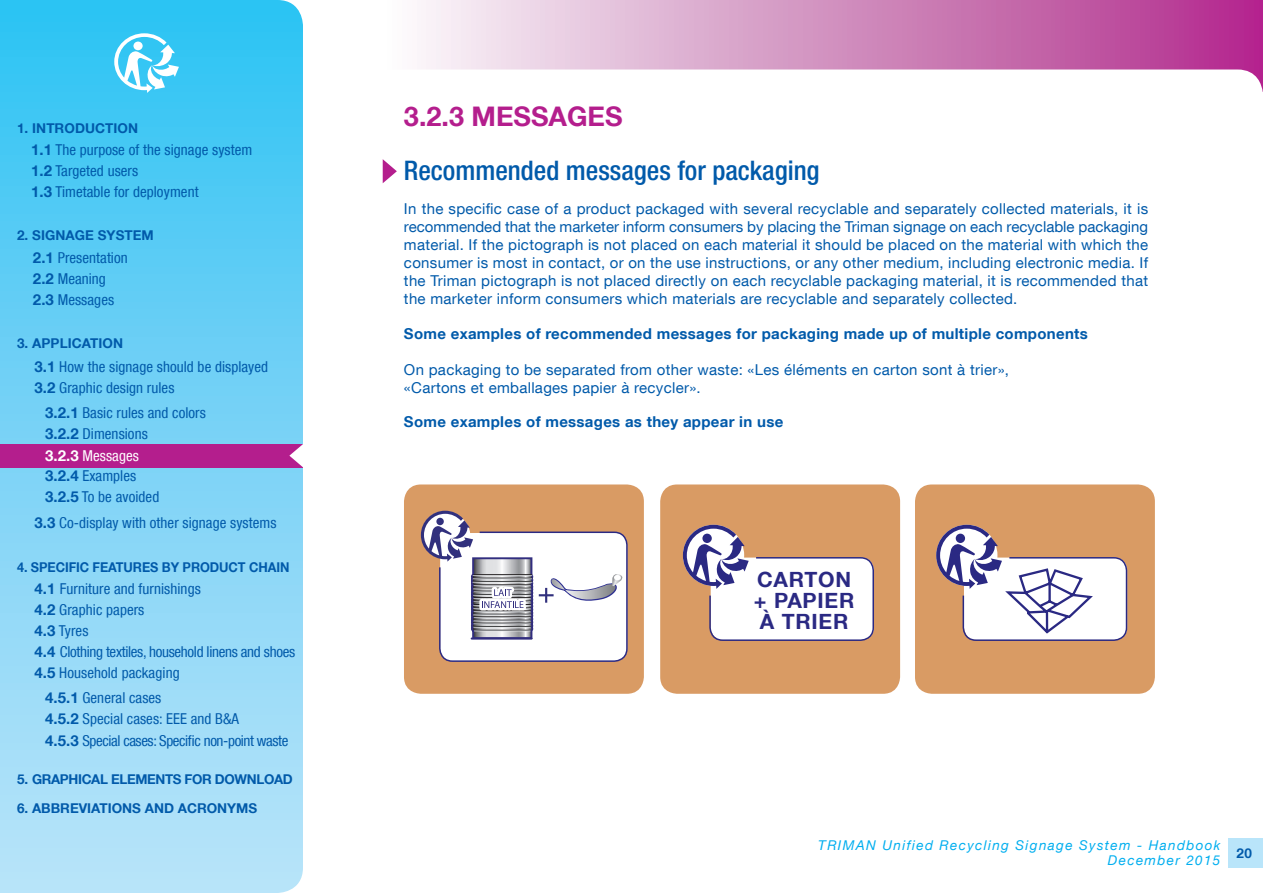
<style>
.page{position:relative;width:1263px;height:893px;background:#fff}
.page>*{position:absolute;margin:0;border:0;box-sizing:border-box;transform-origin:0 0}
.t1{font:500 condensed 27px "Helvetica Neue LT Com";color:#015aaa}
.t2{font:700 27px "Helvetica Neue LT Com";color:#b41e8d}
.t3{font:700 21px/21px "Helvetica Neue LT Com";letter-spacing:.035em;color:#2a2983}
.t4{font:15px/18px "Helvetica Neue LT Com";letter-spacing:.02em;color:#015aaa;text-align:justify}
.t5{font:condensed 15px/21px "Helvetica Neue LT Com";letter-spacing:.005em;color:#015aaa}
.t6{font:700 15px "Helvetica Neue LT Com";letter-spacing:.02em;color:#015aaa}
.t7{font:condensed 15px/21.3px "Helvetica Neue LT Com";letter-spacing:-.025em;color:#015aaa}
.t8{font:condensed 15px "Helvetica Neue LT Com";letter-spacing:.005em;color:#fff}
.t9{font:700 13.5px "Helvetica Neue LT Com";color:#015aaa}
.t10{font:italic 13.5px/15px "Helvetica Neue LT Com";letter-spacing:.1em;color:#00aeef;text-align:right}
.t11{font:700 13.5px "Helvetica Neue LT Com";color:#015aaa;scale:.94 1}
.t12{font:700 13.5px "Helvetica Neue LT Com";letter-spacing:-.025em;color:#015aaa}
.s1{font-weight:700;font-stretch:normal}
</style>
<div class="page">
<svg style="left:421px;top:0;width:842px;height:92px"></svg>
<svg style="left:0;top:0;width:303px;height:893px;background:#78d3f6"></svg>
<svg style="left:114px;top:33px;width:65px;height:60px"></svg>
<div style="left:1228px;top:839px;width:35px;height:29px;background:#b9e5fa"></div>
<div style="left:915px;top:484px;width:240px;height:210px;background:#d99b64;border-radius:17px"></div>
<div style="left:660px;top:484px;width:240px;height:210px;background:#d99b64;border-radius:17px"></div>
<div style="left:404px;top:484px;width:240px;height:210px;background:#d99b64;border-radius:17px"></div>
<svg style="left:683px;top:525px;width:191px;height:116px"></svg>
<svg style="left:936px;top:525px;width:192px;height:116px"></svg>
<svg style="left:383px;top:159px;width:14px;height:24px"></svg>
<svg style="left:421px;top:511px;width:207px;height:151px"></svg>
<div style="left:0;top:444px;width:303px;height:23px;background:#b41e8d"></div>
<svg style="left:289px;top:444px;width:14px;height:24px"></svg>
<p class="t9" style="left:17px;top:119px;width:123px">1. INTRODUCTION</p>
<p class="t5" style="left:31px;top:139px;width:223px"><span class="s1">1.1</span> The purpose of the signage system<br><span class="s1">1.2</span> Targeted users<br><span class="s1">1.3</span> Timetable for deployment</p>
<p class="t9" style="left:17px;top:227px;width:138px">2. SIGNAGE SYSTEM</p>
<p class="t5" style="left:33px;top:247px;width:96px"><span class="s1">2.1</span> Presentation<br><span class="s1">2.2</span> Meaning<br><span class="s1">2.3</span> Messages</p>
<p class="t9" style="left:17px;top:334px;width:108px">3. APPLICATION</p>
<p class="t5" style="left:35px;top:356px;width:235px"><span class="s1">3.1</span> How the signage should be displayed<br><span class="s1">3.2</span> Graphic design rules</p>
<p class="t5" style="left:45px;top:402px;width:162px"><span class="s1">3.2.1</span> Basic rules and colors<br><span class="s1">3.2.2</span> Dimensions</p>
<p class="t5" style="left:45px;top:465px;width:116px"><span class="s1">3.2.4</span> Examples<br><span class="s1">3.2.5</span> To be avoided</p>
<p class="t5" style="left:35px;top:512px;width:243px"><span class="s1">3.3</span> Co-display with other signage systems</p>
<p class="t8" style="left:45px;top:447px;width:95px"><span class="s1">3.2.3</span> Messages</p>
<p class="t11" style="left:17px;top:558px;width:291px">4. SPECIFIC FEATURES BY PRODUCT CHAIN</p>
<p class="t5" style="left:35px;top:578px;width:262px"><span class="s1">4.1</span> Furniture and furnishings<br><span class="s1">4.2</span> Graphic papers<br><span class="s1">4.3</span> Tyres<br><span class="s1">4.4</span> Clothing textiles, household linens and shoes<br><span class="s1">4.5</span> Household packaging</p>
<p class="t7" style="left:45px;top:687px;width:245px"><span class="s1">4.5.1</span> General cases<br><span class="s1">4.5.2</span> Special cases: EEE and B&amp;A<br><span class="s1">4.5.3</span> Special cases: Specific non-point waste</p>
<p class="t12" style="left:17px;top:771px;width:277px">5. GRAPHICAL ELEMENTS FOR DOWNLOAD</p>
<p class="t9" style="left:17px;top:799px;width:242px">6. ABBREVIATIONS AND ACRONYMS</p>
<h1 class="t2" style="left:404px;top:99px;width:220px">3.2.3 MESSAGES</h1>
<h1 class="t1" style="left:404px;top:154px;width:417px">Recommended messages for packaging</h1>
<p class="t4" style="left:404px;top:199px;width:746px">In the specific case of a product packaged with several recyclable and separately collected materials, it is recommended that the marketer inform consumers by placing the Triman signage on each recyclable packaging material. If the pictograph is not placed on each material it should be placed on the material with which the consumer is most in contact, or on the use instructions, or any other medium, including electronic media. If the Triman pictograph is not placed directly on each recyclable packaging material, it is recommended that the marketer inform consumers which materials are recyclable and separately collected.</p>
<p class="t6" style="left:404px;top:324px;width:685px">Some examples of recommended messages for packaging made up of multiple components</p>
<p class="t4" style="left:404px;top:360px;width:607px">On packaging to be separated from other waste: «Les éléments en carton sont à trier», «Cartons et emballages papier à recycler».</p>
<p class="t6" style="left:404px;top:412px;width:381px">Some examples of messages as they appear in use</p>
<h2 class="t3" style="left:754px;top:568px;width:102px">CARTON + PAPIER<br>À TRIER</h2>
<p class="t10" style="left:818px;top:837px;width:404px">TRIMAN Unified Recycling Signage System - Handbook<br>December 2015</p>
<p class="t9" style="left:1236px;top:844px;width:17px">20</p>
</div>
